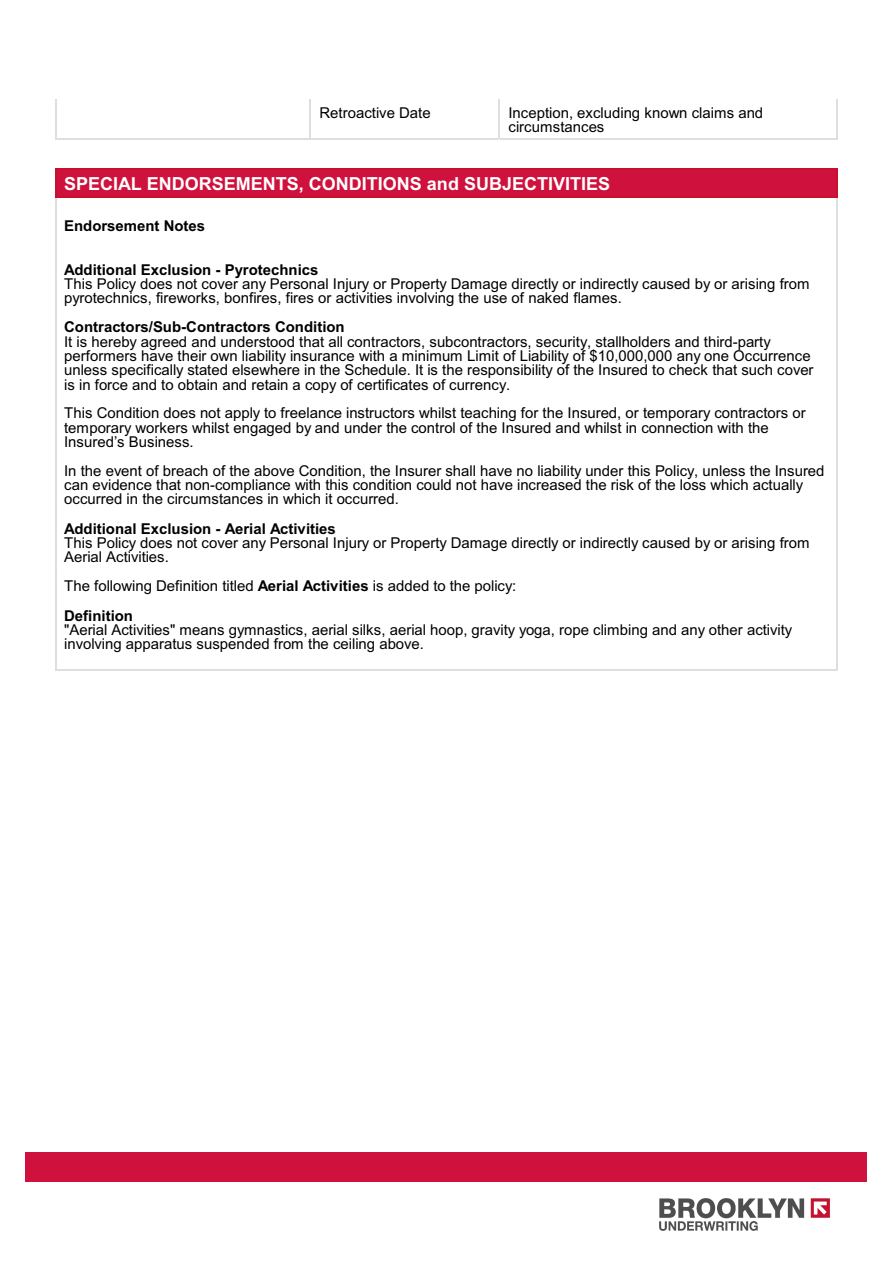
<style>
.page{position:relative;width:893px;height:1263px;background:#fff}
.page>*{position:absolute;margin:0;border:0;box-sizing:border-box;transform-origin:0 0}
.t1{font:700 18px "Arial";color:#fff}
.t2{font:15px/14.2px "Arial";color:#000}
.t3{font:700 15px "Arial";color:#000}
.s1{font-weight:700}
</style>
<div class="page">
<hr style="left:55px;top:100px;width:2px;height:39px;background:#dedede">
<hr style="left:309px;top:100px;width:1px;height:39px;background:#dedede">
<hr style="left:55px;top:138px;width:255px;height:1px;background:#dedede">
<hr style="left:498px;top:100px;width:1px;height:39px;background:#dedede">
<hr style="left:311px;top:138px;width:188px;height:1px;background:#dedede">
<hr style="left:836px;top:100px;width:1px;height:39px;background:#dedede">
<hr style="left:500px;top:138px;width:337px;height:1px;background:#dedede">
<div style="left:55px;top:168px;width:782px;height:30px;background:#cf123d"></div>
<hr style="left:55px;top:168px;width:2px;height:30px;background:#c4122e">
<hr style="left:836px;top:168px;width:1px;height:30px;background:#c4122e">
<hr style="left:55px;top:168px;width:782px;height:1px;background:#c4122e">
<hr style="left:55px;top:197px;width:782px;height:1px;background:#c4122e">
<hr style="left:55px;top:198px;width:2px;height:473px;background:#dedede">
<hr style="left:836px;top:198px;width:1px;height:473px;background:#dedede">
<hr style="left:55px;top:670px;width:782px;height:1px;background:#dedede">
<div style="left:25px;top:1152px;width:842px;height:30px;background:#cf123d"></div>
<img style="left:659px;top:1199px;width:170px;height:32px">
<p class="t2" style="left:320px;top:107px;width:113px">Retroactive Date</p>
<p class="t2" style="left:508px;top:107px;width:256px">Inception, excluding known claims and circumstances</p>
<p class="t1" style="left:64px;top:177px;width:547px">SPECIAL ENDORSEMENTS, CONDITIONS and SUBJECTIVITIES</p>
<p class="t3" style="left:64px;top:220px;width:142px">Endorsement Notes</p>
<p class="t3" style="left:64px;top:264px;width:256px">Additional Exclusion - Pyrotechnics</p>
<p class="t2" style="left:64px;top:278px;width:747px">This Policy does not cover any Personal Injury or Property Damage directly or indirectly caused by or arising from pyrotechnics, fireworks, bonfires, fires or activities involving the use of naked flames.</p>
<p class="t3" style="left:64px;top:321px;width:282px">Contractors/Sub-Contractors Condition</p>
<p class="t2" style="left:64px;top:336px;width:751px">It is hereby agreed and understood that all contractors, subcontractors, security, stallholders and third-party performers have their own liability insurance with a minimum Limit of Liability of $10,000,000 any one Occurrence unless specifically stated elsewhere in the Schedule. It is the responsibility of the Insured to check that such cover is in force and to obtain and retain a copy of certificates of currency.</p>
<p class="t2" style="left:64px;top:407px;width:743px">This Condition does not apply to freelance instructors whilst teaching for the Insured, or temporary contractors or temporary workers whilst engaged by and under the control of the Insured and whilst in connection with the<br>Insured’s Business.</p>
<p class="t2" style="left:64px;top:465px;width:762px">In the event of breach of the above Condition, the Insurer shall have no liability under this Policy, unless the Insured can evidence that non-compliance with this condition could not have increased the risk of the loss which actually occurred in the circumstances in which it occurred.</p>
<p class="t3" style="left:64px;top:523px;width:273px">Additional Exclusion - Aerial Activities</p>
<p class="t2" style="left:64px;top:537px;width:747px">This Policy does not cover any Personal Injury or Property Damage directly or indirectly caused by or arising from<br>Aerial Activities.</p>
<p class="t2" style="left:64px;top:573px;width:453px;line-height:29.4px">The following Definition titled <span class="s1">Aerial Activities</span> is added to the policy:<br><span class="s1">Definition</span></p>
<p class="t2" style="left:64px;top:624px;width:730px">"Aerial Activities" means gymnastics, aerial silks, aerial hoop, gravity yoga, rope climbing and any other activity involving apparatus suspended from the ceiling above.</p>
</div>
